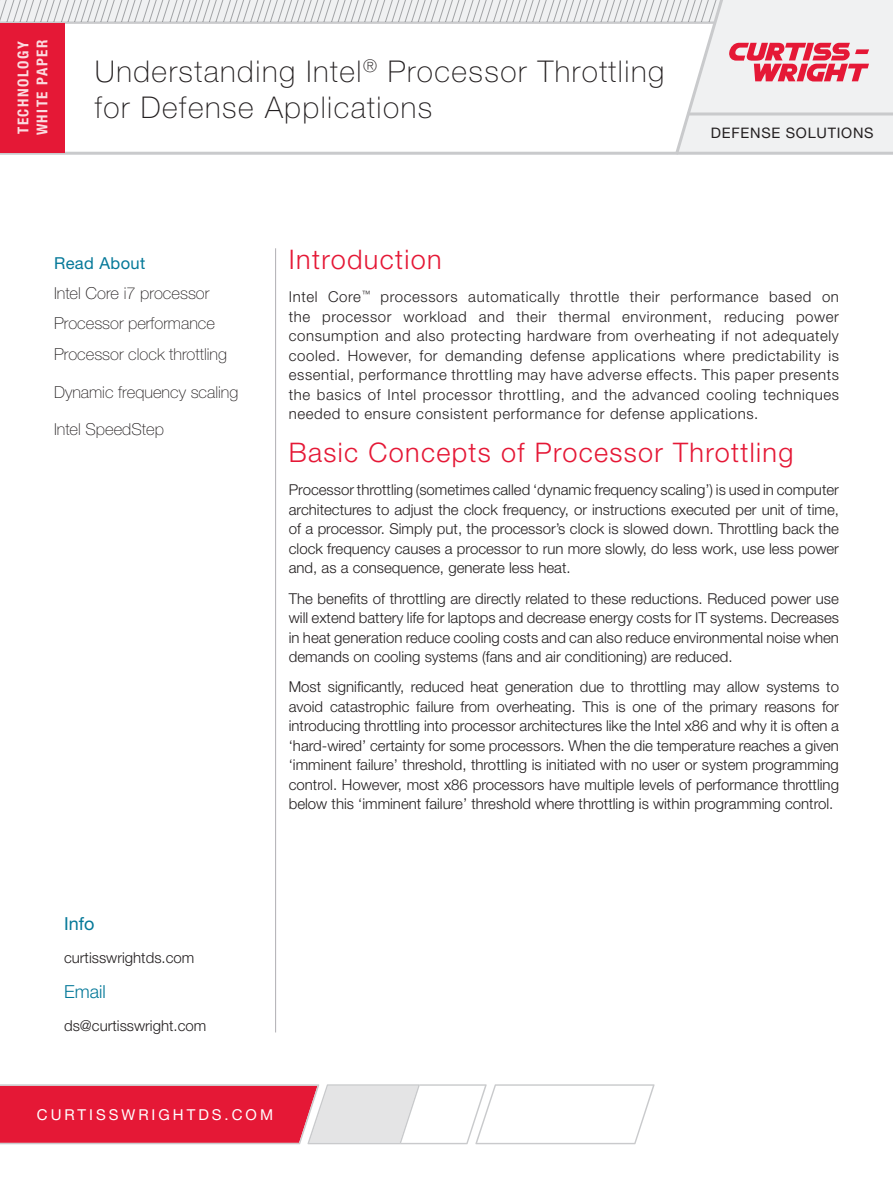
<style>
.page{position:relative;width:893px;height:1188px;background:#fff}
.page>*{position:absolute;margin:0;border:0;box-sizing:border-box;transform-origin:0 0}
.t1{font:100 30px/36px "Helvetica Neue LT Std";letter-spacing:.05em;color:#231f20}
.New_Paragraph_Headin{font:300 27px "Helvetica Neue LT Std";letter-spacing:.05em;color:#e51836}
.t2{font:300 18px "Helvetica Neue LT Std";color:#057999}
.t3{font:18px "Helvetica Neue LT Std";color:#057999}
.Body_Text{font:100 16.5px "Helvetica Neue LT Std";color:#231f20}
.Features___Apps_Head{font:16.5px "Helvetica Neue LT Std";letter-spacing:.025em;color:#057999}
.New_Body_Text{font:300 15px/19.5px "Helvetica Neue LT Std";color:#231f20;text-align:justify}
.Body_Text-2{font:300 15px/19.5px "Helvetica Neue LT Std";letter-spacing:.04em;color:#231f20;text-align:justify}
.t4{font:700 condensed 15px/19px "Helvetica Neue LT Std";letter-spacing:.1em;color:#fff}
.t5{font:15px "Helvetica Neue LT Std";letter-spacing:.2em;color:#fff}
.t6{font:14.55px "Helvetica Neue LT Std";letter-spacing:.05em;color:#231f20}
</style>
<div class="page">
<svg style="left:0;top:0;width:893px;height:155px"></svg>
<div style="left:0;top:24px;width:64px;height:129px;background:#e51836"></div>
<svg style="left:0;top:1084px;width:655px;height:60px"></svg>
<hr style="left:275px;top:248px;width:1px;height:784px;background:#b0afb3">
<p class="t4" style="left:13px;top:135px;width:97px;rotate:-90deg">TECHNOLOGY<br>WHITE PAPER</p>
<p class="t1" style="left:95px;top:53px;width:571px">Understanding Intel<sup>®</sup> Processor Throttling for Defense Applications</p>
<p class="t6" style="left:711px;top:124px;width:164px">DEFENSE SOLUTIONS</p>
<p class="Features___Apps_Head" style="left:54px;top:253px;width:93px">Read About</p>
<p class="Body_Text" style="left:54px;top:283px;width:157px">Intel Core i7 processor</p>
<p class="Body_Text" style="left:54px;top:314px;width:163px">Processor performance</p>
<p class="Body_Text" style="left:54px;top:345px;width:175px">Processor clock throttling</p>
<p class="Body_Text" style="left:54px;top:382px;width:186px">Dynamic frequency scaling</p>
<p class="Body_Text" style="left:54px;top:420px;width:111px">Intel SpeedStep</p>
<p class="New_Paragraph_Headin" style="left:289px;top:243px;width:154px">Introduction</p>
<p class="Body_Text-2" style="left:289px;top:287px;width:552px">Intel Core<sup>™</sup> processors automatically throttle their performance based on the processor workload and their thermal environment, reducing power consumption and also protecting hardware from overheating if not adequately cooled. However, for demanding defense applications where predictability is essential, performance throttling may have adverse effects. This paper presents the basics of Intel processor throttling, and the advanced cooling techniques needed to ensure consistent performance for defense applications.</p>
<p class="New_Paragraph_Headin" style="left:289px;top:436px;width:506px">Basic Concepts of Processor Throttling</p>
<p class="New_Body_Text" style="left:289px;top:480px;width:552px">Processor throttling (sometimes called ‘dynamic frequency scaling’) is used in computer architectures to adjust the clock frequency, or instructions executed per unit of time, of a processor. Simply put, the processor’s clock is slowed down. Throttling back the clock frequency causes a processor to run more slowly, do less work, use less power and, as a consequence, generate less heat.</p>
<p class="New_Body_Text" style="left:289px;top:588px;width:552px">The benefits of throttling are directly related to these reductions. Reduced power use will extend battery life for laptops and decrease energy costs for IT systems. Decreases in heat generation reduce cooling costs and can also reduce environmental noise when demands on cooling systems (fans and air conditioning) are reduced.</p>
<p class="New_Body_Text" style="left:289px;top:677px;width:552px">Most significantly, reduced heat generation due to throttling may allow systems to avoid catastrophic failure from overheating. This is one of the primary reasons for introducing throttling into processor architectures like the Intel x86 and why it is often a ‘hard-wired’ certainty for some processors. When the die temperature reaches a given ‘imminent failure’ threshold, throttling is initiated with no user or system programming control. However, most x86 processors have multiple levels of performance throttling below this ‘imminent failure’ threshold where throttling is within programming control.</p>
<p class="t3" style="left:64px;top:913px;width:32px">Info</p>
<p class="New_Body_Text" style="left:64px;top:948px;width:132px">curtisswrightds.com</p>
<p class="t2" style="left:64px;top:981px;width:43px">Email</p>
<p class="New_Body_Text" style="left:64px;top:1016px;width:144px">ds@curtisswright.com</p>
<p class="t5" style="left:37px;top:1106px;width:238px">CURTISSWRIGHTDS.COM</p>
</div>
